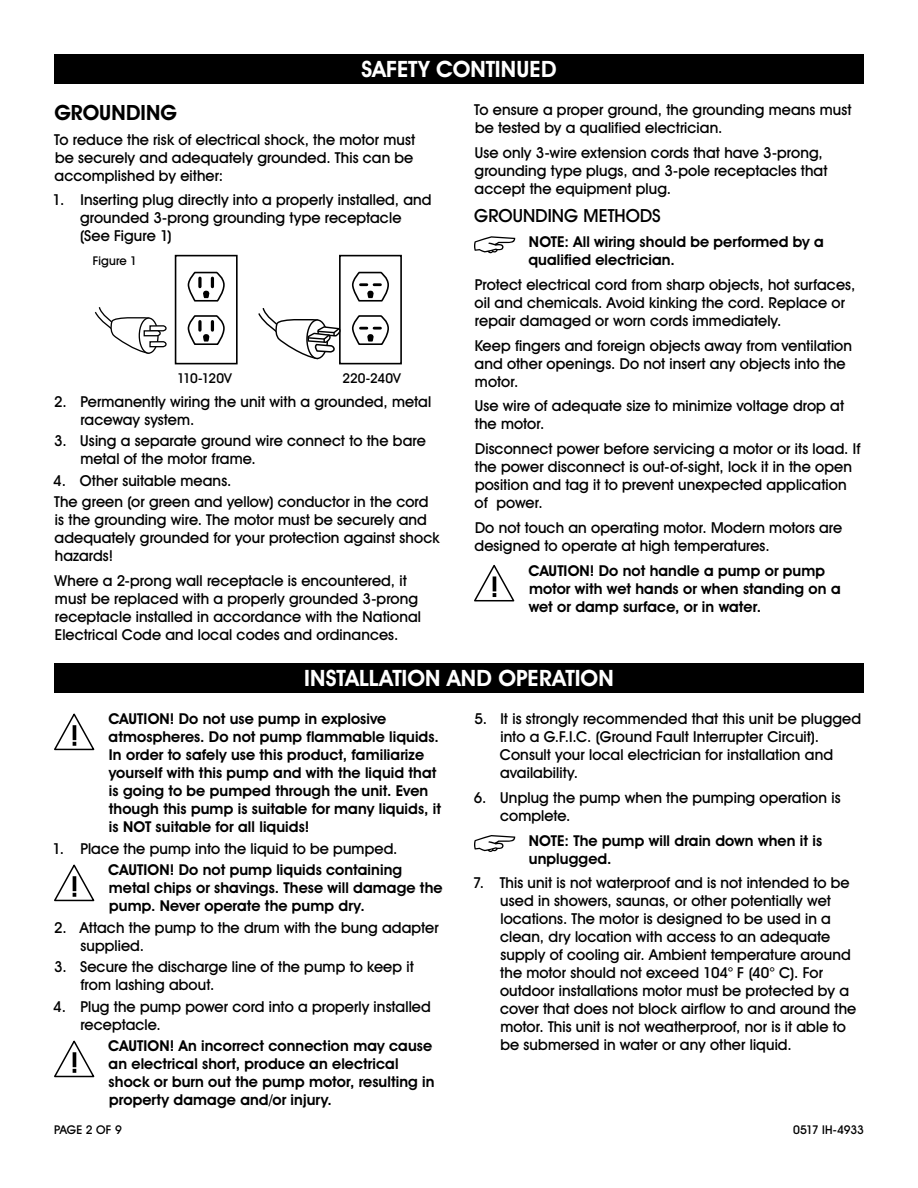
<style>
.page{position:relative;width:918px;height:1188px;background:#fff}
.page>*{position:absolute;margin:0;border:0;box-sizing:border-box;transform-origin:0 0}
.t1{font:700 22.5px "Uline Two Knine";letter-spacing:.005em;color:#fff}
.t2{font:700 21px "Uline Two Knine";letter-spacing:.005em;color:#000}
.t3{font:18px "Uline Two Knine";letter-spacing:.005em;color:#000}
.t4{font:15px/18px "Uline Two Knine";letter-spacing:.005em;color:#000}
.t5{font:700 15px/18px "Uline Two Knine";letter-spacing:.005em;color:#000}
.t6{font:13.5px "Uline Two Knine";letter-spacing:-.005em;color:#000}
.t7{font:12px "Uline Two Knine";letter-spacing:-.005em;color:#000}
</style>
<div class="page">
<svg style="left:474px;top:236px;width:41px;height:17px"></svg>
<svg style="left:474px;top:565px;width:40px;height:36px"></svg>
<div style="left:54px;top:54px;width:810px;height:30px;background:#000"></div>
<div style="left:54px;top:663px;width:810px;height:30px;background:#000"></div>
<svg style="left:54px;top:714px;width:40px;height:36px"></svg>
<svg style="left:54px;top:865px;width:40px;height:36px"></svg>
<svg style="left:54px;top:1041px;width:40px;height:36px"></svg>
<svg style="left:474px;top:835px;width:41px;height:17px"></svg>
<div style="left:175px;top:255px;width:63px;height:109px;border:2px solid #000"></div>
<svg style="left:187px;top:271px;width:38px;height:31px"></svg>
<svg style="left:187px;top:315px;width:38px;height:30px"></svg>
<svg style="left:94px;top:307px;width:73px;height:47px"></svg>
<div style="left:339px;top:255px;width:63px;height:109px;border:2px solid #000"></div>
<svg style="left:351px;top:315px;width:38px;height:30px"></svg>
<svg style="left:351px;top:271px;width:38px;height:31px"></svg>
<svg style="left:258px;top:306px;width:83px;height:54px"></svg>
<h1 class="t1" style="left:362px;top:56px;width:196px">SAFETY CONTINUED</h1>
<h2 class="t2" style="left:54px;top:100px;width:124px">GROUNDING</h2>
<p class="t4" style="left:54px;top:130px;width:363px">To reduce the risk of electrical shock, the motor must be securely and adequately grounded. This can be accomplished by either:</p>
<p class="t4" style="left:80px;top:191px;width:353px;text-indent:-27px">1. Inserting plug directly into a properly installed, and grounded 3-prong grounding type receptacle (See Figure 1)</p>
<p class="t7" style="left:93px;top:253px;width:46px">Figure 1</p>
<p class="t6" style="left:177px;top:369px;width:56px">110-120V</p>
<p class="t6" style="left:342px;top:369px;width:60px">220-240V</p>
<p class="t4" style="left:80px;top:392px;width:352px;text-indent:-26px">2. Permanently wiring the unit with a grounded, metal raceway system.</p>
<p class="t4" style="left:80px;top:432px;width:347px;text-indent:-26px">3. Using a separate ground wire connect to the bare metal of the motor frame.</p>
<p class="t4" style="left:53px;top:470px;width:377px;line-height:21.5px">4. Other suitable means.<br>The green (or green and yellow) conductor in the cord</p>
<p class="t4" style="left:55px;top:511px;width:387px">is the grounding wire. The motor must be securely and adequately grounded for your protection against shock hazards!</p>
<p class="t4" style="left:55px;top:572px;width:368px">Where a 2-prong wall receptacle is encountered, it must be replaced with a properly grounded 3-prong receptacle installed in accordance with the National Electrical Code and local codes and ordinances.</p>
<p class="t4" style="left:474px;top:101px;width:379px">To ensure a proper ground, the grounding means must be tested by a qualified electrician.</p>
<p class="t4" style="left:475px;top:143px;width:354px">Use only 3-wire extension cords that have 3-prong, grounding type plugs, and 3-pole receptacles that accept the equipment plug.</p>
<p class="t3" style="left:474px;top:205px;width:188px">GROUNDING METHODS</p>
<p class="t5" style="left:528px;top:233px;width:297px">NOTE: All wiring should be performed by a qualified electrician.</p>
<p class="t4" style="left:475px;top:275px;width:382px">Protect electrical cord from sharp objects, hot surfaces, oil and chemicals. Avoid kinking the cord. Replace or repair damaged or worn cords immediately.</p>
<p class="t4" style="left:475px;top:336px;width:379px">Keep fingers and foreign objects away from ventilation and other openings. Do not insert any objects into the motor.</p>
<p class="t4" style="left:475px;top:397px;width:371px">Use wire of adequate size to minimize voltage drop at the motor.</p>
<p class="t4" style="left:475px;top:440px;width:387px">Disconnect power before servicing a motor or its load. If the power disconnect is out-of-sight, lock it in the open position and tag it to prevent unexpected application of power.</p>
<p class="t4" style="left:475px;top:518px;width:369px">Do not touch an operating motor. Modern motors are designed to operate at high temperatures.</p>
<p class="t5" style="left:528px;top:561px;width:314px">CAUTION! Do not handle a pump or pump motor with wet hands or when standing on a wet or damp surface, or in water.</p>
<h1 class="t1" style="left:304px;top:665px;width:311px">INSTALLATION AND OPERATION</h1>
<p class="t5" style="left:108px;top:710px;width:334px">CAUTION! Do not use pump in explosive atmospheres. Do not pump flammable liquids.<br>In order to safely use this product, familiarize yourself with this pump and with the liquid that is going to be pumped through the unit. Even though this pump is suitable for many liquids, it is NOT suitable for all liquids!</p>
<p class="t4" style="left:53px;top:839px;width:346px">1. Place the pump into the liquid to be pumped.</p>
<p class="t5" style="left:108px;top:861px;width:336px">CAUTION! Do not pump liquids containing metal chips or shavings. These will damage the pump. Never operate the pump dry.</p>
<p class="t4" style="left:80px;top:918px;width:360px;text-indent:-26px">2. Attach the pump to the drum with the bung adapter supplied.</p>
<p class="t4" style="left:80px;top:958px;width:335px;text-indent:-26px">3. Secure the discharge line of the pump to keep it from lashing about.</p>
<p class="t4" style="left:80px;top:997px;width:352px;text-indent:-27px">4. Plug the pump power cord into a properly installed receptacle.</p>
<p class="t5" style="left:108px;top:1037px;width:328px">CAUTION! An incorrect connection may cause an electrical short, produce an electrical shock or burn out the pump motor, resulting in property damage and/or injury.</p>
<p class="t4" style="left:500px;top:710px;width:363px;text-indent:-25px">5. It is strongly recommended that this unit be plugged into a G.F.I.C. (Ground Fault Interrupter Circuit).<br>Consult your local electrician for installation and availability.</p>
<p class="t4" style="left:500px;top:788px;width:342px;text-indent:-26px">6. Unplug the pump when the pumping operation is complete.</p>
<p class="t5" style="left:529px;top:831px;width:295px">NOTE: The pump will drain down when it is unplugged.</p>
<p class="t4" style="left:500px;top:874px;width:358px;text-indent:-27px">7. This unit is not waterproof and is not intended to be used in showers, saunas, or other potentially wet locations. The motor is designed to be used in a clean, dry location with access to an adequate supply of cooling air. Ambient temperature around the motor should not exceed 104° F (40° C). For outdoor installations motor must be protected by a cover that does not block airflow to and around the motor. This unit is not weatherproof, nor is it able to be submersed in water or any other liquid.</p>
<p class="t7" style="left:54px;top:1122px;width:69px">PAGE 2 OF 9</p>
<p class="t7" style="left:793px;top:1122px;width:72px">0517 IH-4933</p>
</div>
